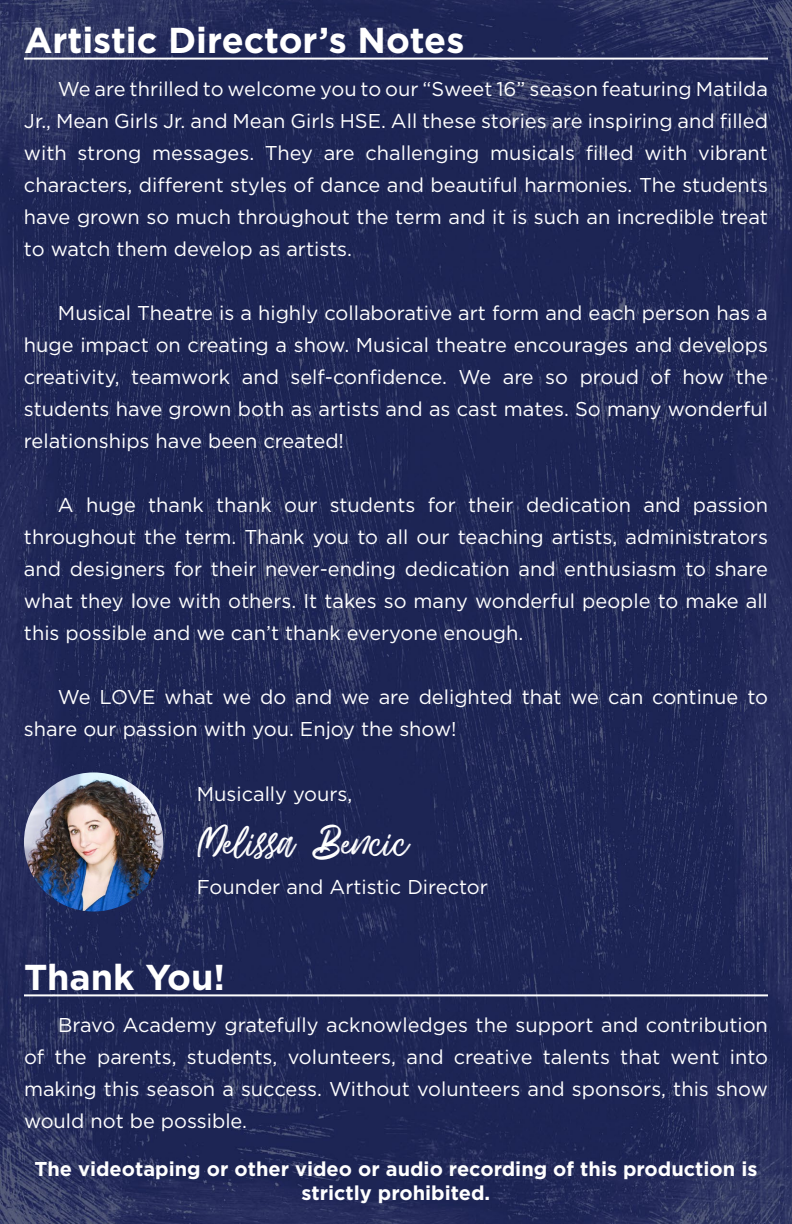
<style>
.page{position:relative;width:792px;height:1224px;background:#fff}
.page>*{position:absolute;margin:0;border:0;box-sizing:border-box;transform-origin:0 0}
.t1{font:48px "Hillbear";color:#fff}
.t2{font:700 36px "Gotham";color:#fff}
.t3{font:20px/32px "Gotham";color:#fff;text-align:justify}
.t4{font:700 20px/24px "Gotham";color:#fff;text-align:center}
</style>
<div class="page">
<img style="left:0;top:0;width:792px;height:1224px">
<hr style="left:24px;top:58px;width:744px;height:2px;background:#fff">
<hr style="left:24px;top:994px;width:744px;height:2px;background:#fff">
<img style="left:24px;top:772px;width:139px;height:140px;border-radius:70px">
<h2 class="t2" style="left:24px;top:16px;width:442px">Artistic Director’s Notes</h2>
<p class="t3" style="left:24px;top:72px;width:746px;text-indent:34px">We are thrilled to welcome you to our “Sweet 16” season featuring Matilda Jr., Mean Girls Jr. and Mean Girls HSE. All these stories are inspiring and filled with strong messages. They are challenging musicals filled with vibrant characters, different styles of dance and beautiful harmonies. The students have grown so much throughout the term and it is such an incredible treat to watch them develop as artists.</p>
<p class="t3" style="left:24px;top:296px;width:746px;text-indent:34px">Musical Theatre is a highly collaborative art form and each person has a huge impact on creating a show. Musical theatre encourages and develops creativity, teamwork and self-confidence. We are so proud of how the students have grown both as artists and as cast mates. So many wonderful relationships have been created!</p>
<p class="t3" style="left:24px;top:488px;width:746px;text-indent:34px">A huge thank thank our students for their dedication and passion throughout the term. Thank you to all our teaching artists, administrators and designers for their never-ending dedication and enthusiasm to share what they love with others. It takes so many wonderful people to make all this possible and we can’t thank everyone enough.</p>
<p class="t3" style="left:24px;top:680px;width:746px;text-indent:34px">We LOVE what we do and we are delighted that we can continue to share our passion with you. Enjoy the show!</p>
<p class="t3" style="left:197px;top:777px;width:157px">Musically yours,</p>
<h1 class="t1" style="left:197px;top:817px;width:214px">Melissa Bencic</h1>
<p class="t3" style="left:197px;top:871px;width:293px">Founder and Artistic Director</p>
<h2 class="t2" style="left:24px;top:953px;width:203px">Thank You!</h2>
<p class="t3" style="left:24px;top:1008px;width:746px;text-indent:34px">Bravo Academy gratefully acknowledges the support and contribution of the parents, students, volunteers, and creative talents that went into making this season a success. Without volunteers and sponsors, this show would not be possible.</p>
<p class="t4" style="left:35px;top:1156px;width:724px">The videotaping or other video or audio recording of this production is strictly prohibited.</p>
</div>
